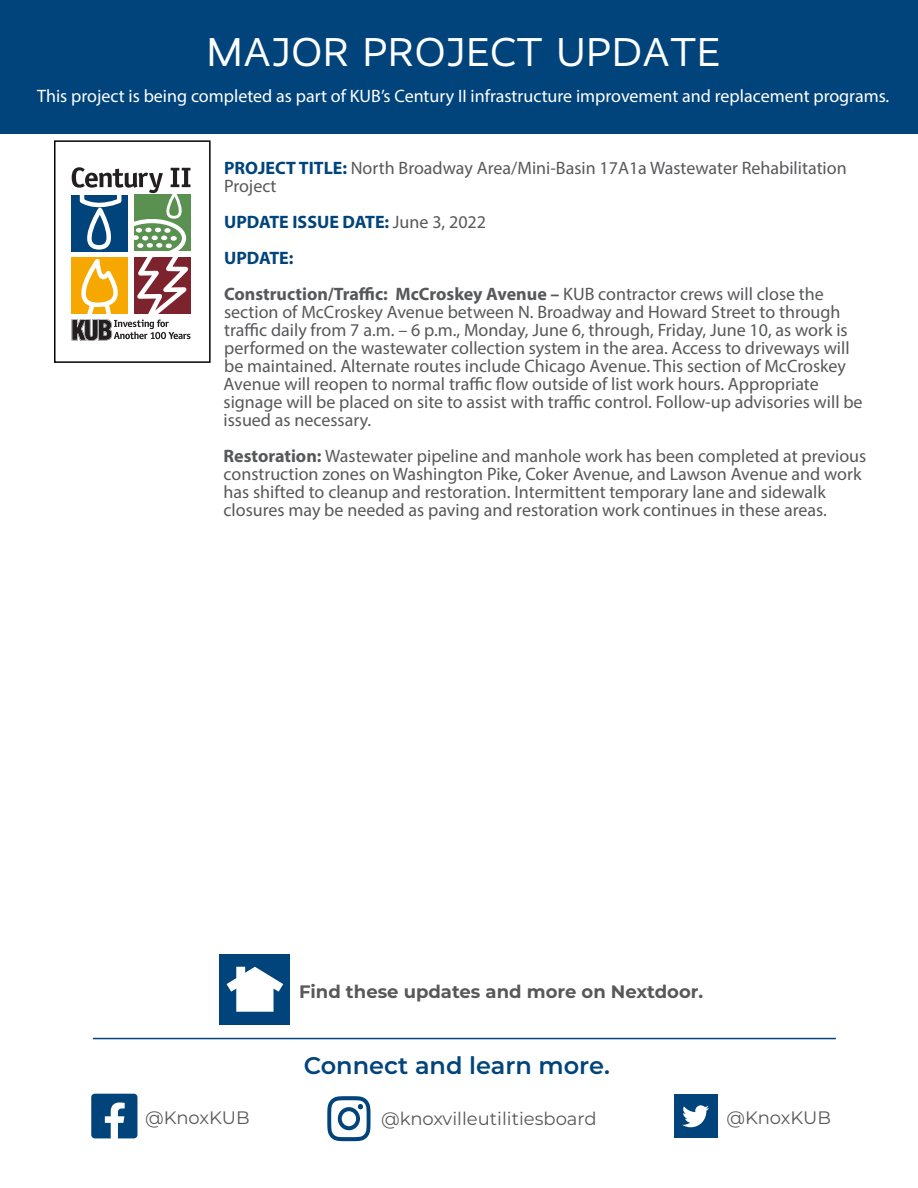
<style>
.page{position:relative;width:918px;height:1188px;background:#fff}
.page>*{position:absolute;margin:0;border:0;box-sizing:border-box;transform-origin:0 0}
.t1{font:40.5px "Realist";letter-spacing:.03em;color:#fff}
.t2{font:600 24px "Montserrat";color:#00447b}
.t3{font:18px/18px "Myriad Pro";color:#57585a}
.t4{font:18px "Myriad Pro";color:#fff}
.t5{font:18px "Montserrat";color:#57585a}
.t6{font:700 18px "Montserrat";color:#57585a}
.t7{font:700 18px "Myriad Pro";color:#00447b}
.s1{font-weight:700;color:#00447b}
.s2{font-weight:400;color:#57585a}
.s3{font-weight:700}
</style>
<div class="page">
<div style="left:0;top:0;width:918px;height:134px;background:#00447b"></div>
<svg style="left:71px;top:167px;width:120px;height:174px"></svg>
<div style="left:54px;top:140px;width:157px;height:223px;border:2px solid #040503"></div>
<div style="left:91px;top:1094px;width:46px;height:44px;background:#00447b;border-radius:4px"></div>
<svg style="left:105px;top:1102px;width:20px;height:37px"></svg>
<svg style="left:327px;top:1096px;width:44px;height:45px"></svg>
<div style="left:674px;top:1095px;width:43px;height:43px;background:#00447b"></div>
<svg style="left:682px;top:1105px;width:27px;height:22px"></svg>
<hr style="left:93px;top:1038px;width:743px;height:1px;background:#00447b">
<div style="left:219px;top:954px;width:71px;height:71px;background:#00447b"></div>
<svg style="left:227px;top:967px;width:56px;height:45px"></svg>
<p class="t1" style="left:207px;top:29px;width:515px">MAJOR PROJECT UPDATE</p>
<p class="t4" style="left:37px;top:85px;width:854px">This project is being completed as part of KUB’s Century II infrastructure improvement and replacement programs.</p>
<p class="t3" style="left:224px;top:159px;width:624px"><span class="s1">PROJECT TITLE:</span> North Broadway Area/Mini-Basin 17A1a Wastewater Rehabilitation<br>Project</p>
<p class="t7" style="left:224px;top:211px;width:263px">UPDATE ISSUE DATE: <span class="s2">June 3, 2022</span></p>
<p class="t7" style="left:224px;top:247px;width:71px">UPDATE:</p>
<p class="t3" style="left:224px;top:285px;width:641px"><span class="s3">Construction/Traffic: McCroskey Avenue –</span> KUB contractor crews will close the section of McCroskey Avenue between N. Broadway and Howard Street to through traffic daily from 7 a.m. – 6 p.m., Monday, June 6, through, Friday, June 10, as work is performed on the wastewater collection system in the area. Access to driveways will be maintained. Alternate routes include Chicago Avenue. This section of McCroskey Avenue will reopen to normal traffic flow outside of list work hours. Appropriate signage will be placed on site to assist with traffic control. Follow-up advisories will be issued as necessary.</p>
<p class="t3" style="left:224px;top:447px;width:644px"><span class="s3">Restoration:</span> Wastewater pipeline and manhole work has been completed at previous construction zones on Washington Pike, Coker Avenue, and Lawson Avenue and work has shifted to cleanup and restoration. Intermittent temporary lane and sidewalk closures may be needed as paving and restoration work continues in these areas.</p>
<p class="t6" style="left:299px;top:978px;width:406px">Find these updates and more on Nextdoor.</p>
<p class="t2" style="left:304px;top:1049px;width:308px">Connect and learn more.</p>
<p class="t5" style="left:145px;top:1105px;width:106px">@KnoxKUB</p>
<p class="t5" style="left:381px;top:1106px;width:217px">@knoxvilleutilitiesboard</p>
<p class="t5" style="left:727px;top:1105px;width:106px">@KnoxKUB</p>
</div>
